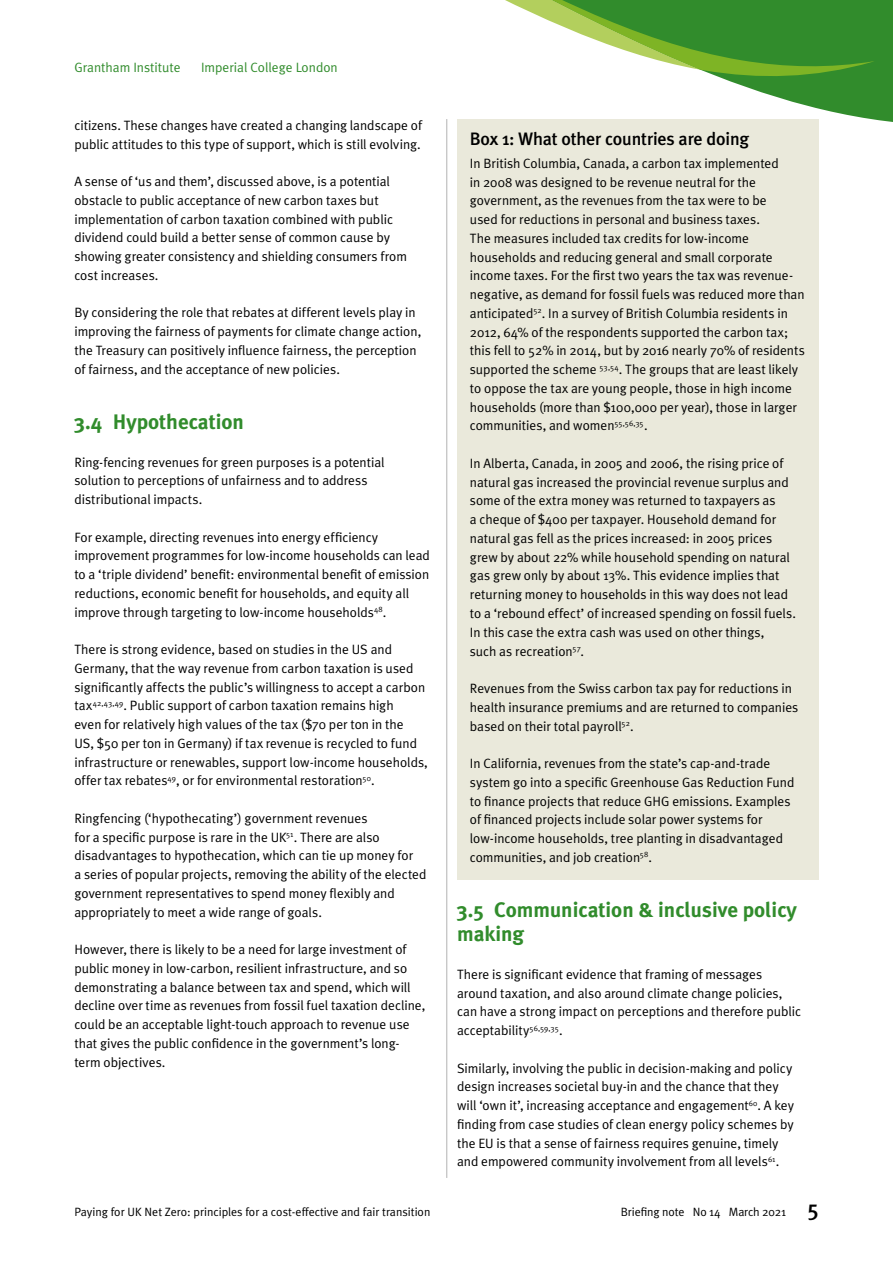
<style>
.page{position:relative;width:893px;height:1263px;background:#fff}
.page>*{position:absolute;margin:0;border:0;box-sizing:border-box;transform-origin:0 0}
._01a_Heading{font:700 21px/24px "Meta Plus";color:#318c2c}
._02_Heading{font:500 18px "Meta Plus";letter-spacing:-.01em;color:#000}
._10_Main_body_text{font:13.5px/18.8px "Meta Plus Normal";color:#000}
.t1{font:13.5px "Meta Plus Normal";color:#318c2c}
.t2{font:12px "Meta Plus Normal";color:#000}
.s1{font-family:"Meta Plus";font-weight:500;font-size:22.5px}
</style>
<div class="page">
<svg style="left:447px;top:0;width:446px;height:141px"></svg>
<svg style="left:447px;top:0;width:428px;height:79px"></svg>
<div style="left:457px;top:119px;width:362px;height:760px;background:#eae9db"></div>
<hr style="left:446px;top:119px;width:1px;height:1059px;background:#b3b2b2">
<p class="t1" style="left:74px;top:59px;width:108px">Grantham Institute</p>
<p class="t1" style="left:201px;top:59px;width:138px">Imperial College London</p>
<p class="_10_Main_body_text" style="left:74px;top:116px;width:349px">citizens. These changes have created a changing landscape of public attitudes to this type of support, which is still evolving.</p>
<p class="_10_Main_body_text" style="left:74px;top:172px;width:334px">A sense of ‘us and them’, discussed above, is a potential obstacle to public acceptance of new carbon taxes but implementation of carbon taxation combined with public dividend could build a better sense of common cause by showing greater consistency and shielding consumers from cost increases.</p>
<p class="_10_Main_body_text" style="left:74px;top:303px;width:348px">By considering the role that rebates at different levels play in improving the fairness of payments for climate change action, the Treasury can positively influence fairness, the perception of fairness, and the acceptance of new policies.</p>
<p class="_01a_Heading" style="left:74px;top:410px;width:171px">3.4 Hypothecation</p>
<p class="_10_Main_body_text" style="left:74px;top:452px;width:312px">Ring-fencing revenues for green purposes is a potential solution to perceptions of unfairness and to address distributional impacts.</p>
<p class="_10_Main_body_text" style="left:74px;top:527px;width:357px">For example, directing revenues into energy efficiency improvement programmes for low-income households can lead to a ‘triple dividend’ benefit: environmental benefit of emission reductions, economic benefit for households, and equity all improve through targeting to low-income households<sup>48</sup>.</p>
<p class="_10_Main_body_text" style="left:74px;top:640px;width:355px">There is strong evidence, based on studies in the US and Germany, that the way revenue from carbon taxation is used significantly affects the public’s willingness to accept a carbon tax<sup>42,43,49</sup>. Public support of carbon taxation remains high<br>even for relatively high values of the tax ($70 per ton in the<br>US, $50 per ton in Germany) if tax revenue is recycled to fund infrastructure or renewables, support low-income households, offer tax rebates<sup>49</sup>, or for environmental restoration<sup>50</sup>.</p>
<p class="_10_Main_body_text" style="left:74px;top:809px;width:354px">Ringfencing (‘hypothecating’) government revenues<br>for a specific purpose is rare in the UK<sup>51</sup>. There are also disadvantages to hypothecation, which can tie up money for<br>a series of popular projects, removing the ability of the elected government representatives to spend money flexibly and appropriately to meet a wide range of goals.</p>
<p class="_10_Main_body_text" style="left:74px;top:940px;width:352px">However, there is likely to be a need for large investment of public money in low-carbon, resilient infrastructure, and so demonstrating a balance between tax and spend, which will decline over time as revenues from fossil fuel taxation decline, could be an acceptable light-touch approach to revenue use that gives the public confidence in the government’s long&shy;term objectives.</p>
<p class="_02_Heading" style="left:470px;top:128px;width:281px">Box 1: What other countries are doing</p>
<p class="_10_Main_body_text" style="left:470px;top:154px;width:336px">In British Columbia, Canada, a carbon tax implemented<br>in 2008 was designed to be revenue neutral for the government, as the revenues from the tax were to be<br>used for reductions in personal and business taxes.<br>The measures included tax credits for low-income households and reducing general and small corporate income taxes. For the first two years the tax was revenue&shy;negative, as demand for fossil fuels was reduced more than anticipated<sup>52</sup>. In a survey of British Columbia residents in 2012, 64% of the respondents supported the carbon tax; this fell to 52% in 2014, but by 2016 nearly 70% of residents supported the scheme <sup>53,54</sup>. The groups that are least likely to oppose the tax are young people, those in high income households (more than $100,000 per year), those in larger communities, and women<sup>55,56,35</sup>.</p>
<p class="_10_Main_body_text" style="left:470px;top:454px;width:328px">In Alberta, Canada, in 2005 and 2006, the rising price of natural gas increased the provincial revenue surplus and some of the extra money was returned to taxpayers as<br>a cheque of $400 per taxpayer. Household demand for natural gas fell as the prices increased: in 2005 prices grew by about 22% while household spending on natural gas grew only by about 13%. This evidence implies that returning money to households in this way does not lead to a ‘rebound effect’ of increased spending on fossil fuels.<br>In this case the extra cash was used on other things,<br>such as recreation<sup>57</sup>.</p>
<p class="_10_Main_body_text" style="left:470px;top:679px;width:330px">Revenues from the Swiss carbon tax pay for reductions in health insurance premiums and are returned to companies based on their total payroll<sup>52</sup>.</p>
<p class="_10_Main_body_text" style="left:470px;top:754px;width:326px">In California, revenues from the state’s cap-and-trade system go into a specific Greenhouse Gas Reduction Fund to finance projects that reduce GHG emissions. Examples of financed projects include solar power systems for low-income households, tree planting in disadvantaged communities, and job creation<sup>58</sup>.</p>
<p class="_01a_Heading" style="left:457px;top:898px;width:341px">3.5 Communication &amp; inclusive policy making</p>
<p class="_10_Main_body_text" style="left:457px;top:964px;width:345px">There is significant evidence that framing of messages around taxation, and also around climate change policies, can have a strong impact on perceptions and therefore public acceptability<sup>56,59,35</sup>.</p>
<p class="_10_Main_body_text" style="left:457px;top:1058px;width:338px">Similarly, involving the public in decision-making and policy design increases societal buy-in and the chance that they will ‘own it’, increasing acceptance and engagement<sup>60</sup>. A key finding from case studies of clean energy policy schemes by the EU is that a sense of fairness requires genuine, timely and empowered community involvement from all levels<sup>61</sup>.</p>
<p class="t2" style="left:74px;top:1205px;width:358px">Paying for UK Net Zero: principles for a cost-effective and fair transition</p>
<p class="t2" style="left:621px;top:1204px;width:199px">Briefing note No 14 March 2021 <span class="s1">5</span></p>
</div>
